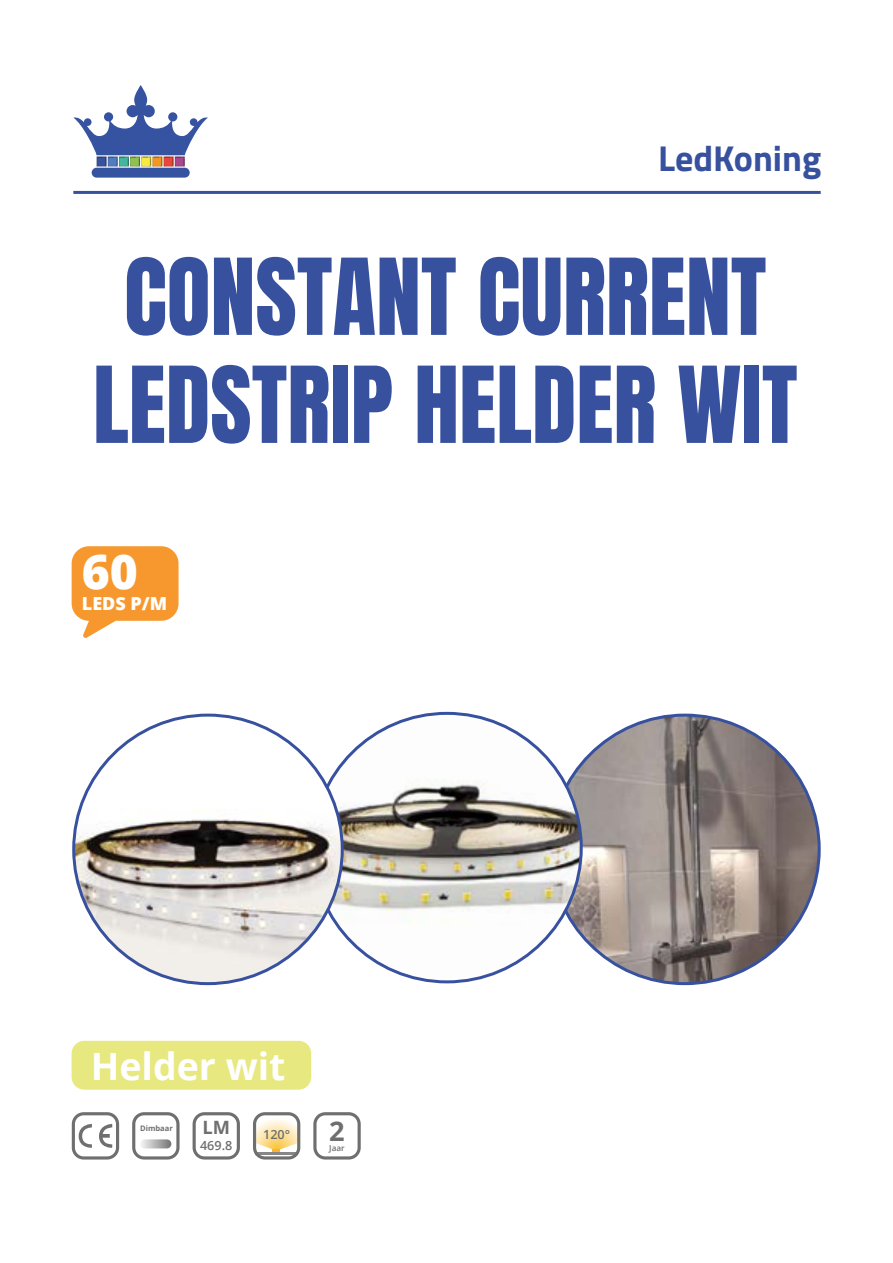
<style>
.page{position:relative;width:893px;height:1263px;background:#fff}
.page>*{position:absolute;margin:0;border:0;box-sizing:border-box;transform-origin:0 0}
.t1{font:90px/108px "Anton";color:#37519f;text-align:center}
.t2{font:800 48px "Open Sans";color:#fff}
.t3{font:700 37.5px "Open Sans";color:#fff}
.t4{font:700 36px "Titillium Web";color:#37519f}
.t5{font:700 27.15px "Open Sans";color:#706f6f}
.t6{font:700 18.3px "Open Sans";color:#706f6f}
.t7{font:800 18px "Open Sans";color:#fff}
.t8{font:600 12.6px "Open Sans";color:#706f6f}
.t9{font:600 8.25px "Open Sans";color:#706f6f}
.t10{font:700 7.65px "Open Sans";color:#706f6f}
</style>
<div class="page">
<svg style="left:72px;top:546px;width:107px;height:92px"></svg>
<div style="left:72px;top:1041px;width:239px;height:49px;background:#e8e880;border-radius:13px"></div>
<img style="left:551px;top:715px;width:268px;height:269px;border-radius:134px">
<img style="left:313px;top:713px;width:268px;height:269px;border-radius:134px">
<hr style="left:73px;top:191px;width:748px;height:3px;background:#37519f">
<img style="left:74px;top:715px;width:268px;height:269px;border-radius:134px">
<svg style="left:91px;top:166px;width:99px;height:12px"></svg>
<div style="left:92px;top:168px;width:98px;height:10px;background:#3553a1;border-radius:5px"></div>
<svg style="left:73px;top:85px;width:135px;height:81px"></svg>
<hr style="left:256px;top:1152px;width:41px;height:2px;background:#878787">
<div style="left:72px;top:1112px;width:47px;height:47px;border:3px solid #706f6f;border-radius:10px"></div>
<div style="left:132px;top:1112px;width:48px;height:47px;border:3px solid #706f6f;border-radius:10px"></div>
<div style="left:193px;top:1112px;width:47px;height:47px;border:3px solid #706f6f;border-radius:10px"></div>
<div style="left:253px;top:1112px;width:47px;height:47px;border:3px solid #706f6f;border-radius:10px"></div>
<div style="left:313px;top:1112px;width:48px;height:47px;border:3px solid #706f6f;border-radius:10px"></div>
<svg style="left:79px;top:1124px;width:13px;height:24px"></svg>
<svg style="left:99px;top:1124px;width:13px;height:24px"></svg>
<svg style="left:140px;top:1139px;width:31px;height:9px"></svg>
<svg style="left:255px;top:1114px;width:44px;height:38px"></svg>
<p class="t4" style="left:658px;top:131px;width:165px">LedKoning</p>
<p class="t1" style="left:93px;top:250px;width:706px">CONSTANT CURRENT<br>LEDSTRIP HELDER WIT</p>
<p class="t2" style="left:82px;top:535px;width:58px">60</p>
<p class="t7" style="left:82px;top:590px;width:87px">LEDS P/M</p>
<p class="t3" style="left:91px;top:1040px;width:196px">Helder wit</p>
<p class="t10" style="left:140px;top:1123px;width:34px">Dimbaar</p>
<p class="t6" style="left:202px;top:1115px;width:29px">LM</p>
<p class="t8" style="left:200px;top:1136px;width:34px">469.8</p>
<p class="t8" style="left:263px;top:1126px;width:29px">120°</p>
<p class="t5" style="left:329px;top:1112px;width:17px">2</p>
<p class="t9" style="left:329px;top:1142px;width:17px">Jaar</p>
</div>
